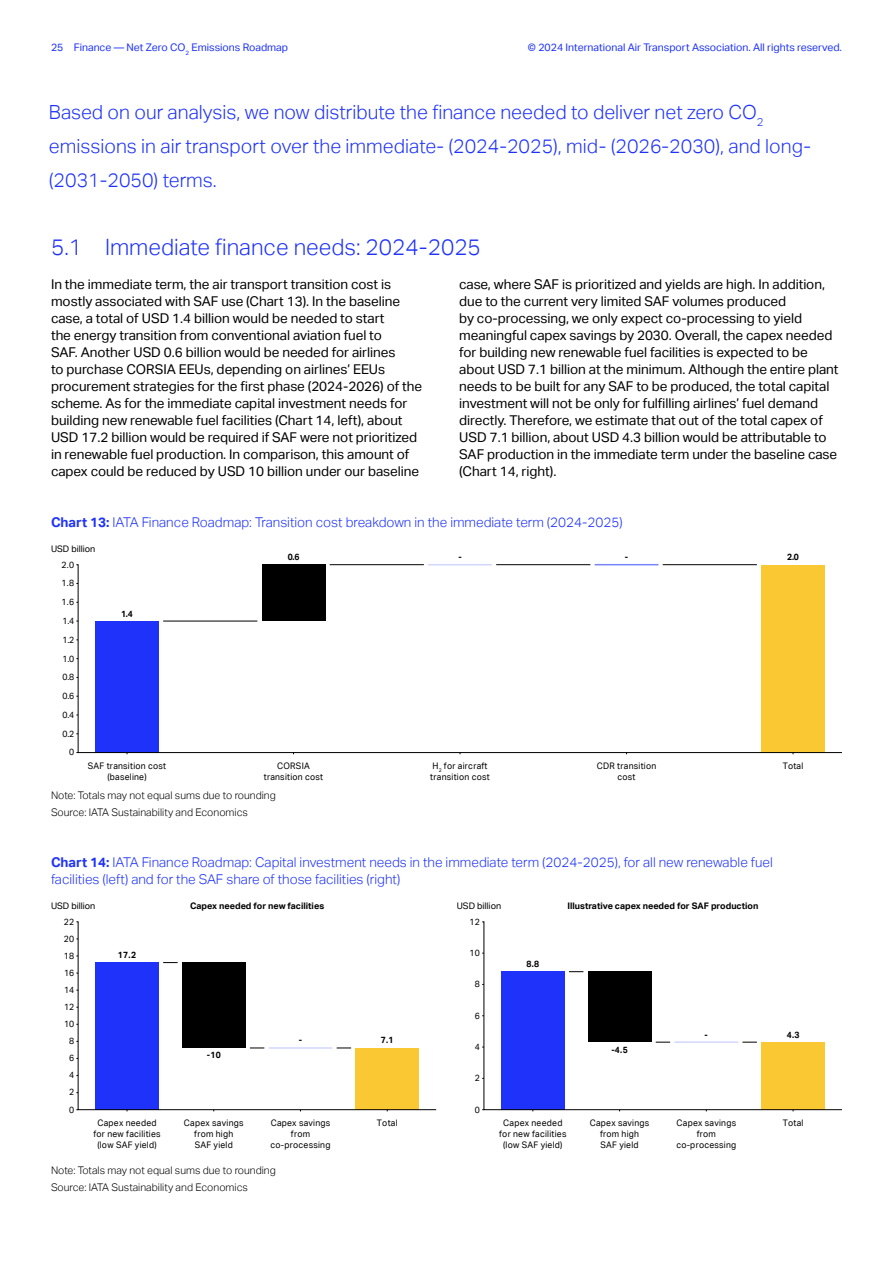
<style>
.page{position:relative;width:893px;height:1263px;background:#fff}
.page>*{position:absolute;margin:0;border:0;box-sizing:border-box;transform-origin:0 0}
.t1{font:300 22.5px "Aktiv Grotesk";color:#1e32fa}
.t2{font:300 19.5px/34px "Aktiv Grotesk";color:#1e32fa}
.t3{font:13.5px/17px "Aktiv Grotesk";letter-spacing:-.005em;color:#000}
.t4{font:300 13.5px/17px "Aktiv Grotesk";color:#1e32fa}
.t5{font:300 10.5px/17px "Aktiv Grotesk";color:#000}
.t6{font:10.5px "Aktiv Grotesk";color:#1e32fa}
.t7{font:9px/10.8px "Aktiv Grotesk";letter-spacing:.03em;color:#000;text-align:center;scale:.95 1}
.t8{font:700 9px "Aktiv Grotesk";color:#000}
.t9{font:700 9px "Aktiv Grotesk";color:#000;scale:.95 1}
.t10{font:9px "Aktiv Grotesk";color:#000}
.s1{font-weight:700}
</style>
<div class="page">
<svg style="left:76px;top:564px;width:766px;height:189px"></svg>
<svg style="left:76px;top:921px;width:360px;height:189px"></svg>
<svg style="left:482px;top:921px;width:360px;height:189px"></svg>
<p class="t6" style="left:51px;top:41px;width:239px">25 Finance — Net Zero CO<sub>2</sub> Emissions Roadmap</p>
<p class="t6" style="left:528px;top:41px;width:315px">© 2024 International Air Transport Association. All rights reserved.</p>
<h2 class="t2" style="left:49px;top:95px;width:764px">Based on our analysis, we now distribute the finance needed to deliver net zero CO<sub>2 </sub>emissions in air transport over the immediate- (2024-2025), mid- (2026-2030), and long-(2031-2050) terms.</h2>
<h1 class="t1" style="left:51px;top:234px;width:431px">5.1 Immediate finance needs: 2024-2025</h1>
<p class="t3" style="left:51px;top:276px;width:373px">In the immediate term, the air transport transition cost is mostly associated with SAF use (Chart 13). In the baseline case, a total of USD 1.4 billion would be needed to start<br>the energy transition from conventional aviation fuel to<br>SAF. Another USD 0.6 billion would be needed for airlines<br>to purchase CORSIA EEUs, depending on airlines’ EEUs procurement strategies for the first phase (2024-2026) of the scheme. As for the immediate capital investment needs for building new renewable fuel facilities (Chart 14, left), about USD 17.2 billion would be required if SAF were not prioritized in renewable fuel production. In comparison, this amount of capex could be reduced by USD 10 billion under our baseline</p>
<p class="t3" style="left:459px;top:276px;width:381px">case, where SAF is prioritized and yields are high. In addition, due to the current very limited SAF volumes produced<br>by co-processing, we only expect co-processing to yield meaningful capex savings by 2030. Overall, the capex needed for building new renewable fuel facilities is expected to be about USD 7.1 billion at the minimum. Although the entire plant needs to be built for any SAF to be produced, the total capital investment will not be only for fulfilling airlines’ fuel demand directly. Therefore, we estimate that out of the total capex of USD 7.1 billion, about USD 4.3 billion would be attributable to SAF production in the immediate term under the baseline case (Chart 14, right).</p>
<p class="t4" style="left:51px;top:514px;width:573px"><span class="s1">Chart 13:</span> IATA Finance Roadmap: Transition cost breakdown in the immediate term (2024-2025)</p>
<p class="t10" style="left:51px;top:543px;width:46px">USD billion</p>
<p class="t7" style="left:62px;top:555px;width:15px;line-height:18.8px;text-align:justify">2.0<br>1.8<br>1.6</p>
<p class="t7" style="left:63px;top:615px;width:14px">1.4</p>
<p class="t7" style="left:63px;top:634px;width:14px">1.2</p>
<p class="t7" style="left:63px;top:653px;width:14px">1.0</p>
<p class="t7" style="left:63px;top:672px;width:14px">0.8</p>
<p class="t7" style="left:63px;top:690px;width:14px">0.6</p>
<p class="t7" style="left:63px;top:709px;width:14px">0.4</p>
<p class="t7" style="left:63px;top:728px;width:14px">0.2</p>
<p class="t7" style="left:69px;top:747px;width:7px">0</p>
<p class="t9" style="left:121px;top:608px;width:14px">1.4</p>
<p class="t9" style="left:288px;top:552px;width:14px">0.6</p>
<p class="t9" style="left:458px;top:552px;width:5px">-</p>
<p class="t9" style="left:625px;top:552px;width:5px">-</p>
<p class="t9" style="left:787px;top:552px;width:14px">2.0</p>
<p class="t7" style="left:88px;top:760px;width:84px">SAF transition cost (baseline)</p>
<p class="t7" style="left:264px;top:760px;width:64px">CORSIA transition cost</p>
<p class="t7" style="left:430px;top:760px;width:64px;text-align:left">H<sub>2</sub> for aircraft transition cost</p>
<p class="t7" style="left:597px;top:760px;width:64px">CDR transition cost</p>
<p class="t7" style="left:783px;top:760px;width:23px">Total</p>
<p class="t5" style="left:51px;top:787px;width:226px">Note: Totals may not equal sums due to rounding<br>Source: IATA Sustainability and Economics</p>
<p class="t4" style="left:51px;top:854px;width:723px"><span class="s1">Chart 14:</span> IATA Finance Roadmap: Capital investment needs in the immediate term (2024-2025), for all new renewable fuel facilities (left) and for the SAF share of those facilities (right)</p>
<p class="t10" style="left:51px;top:900px;width:46px">USD billion</p>
<p class="t7" style="left:64px;top:913px;width:12px;line-height:17.1px;text-align:justify">22<br>20<br>18</p>
<p class="t7" style="left:64px;top:967px;width:12px">16</p>
<p class="t7" style="left:64px;top:984px;width:12px">14</p>
<p class="t7" style="left:64px;top:1001px;width:12px">12</p>
<p class="t7" style="left:64px;top:1018px;width:12px">10</p>
<p class="t7" style="left:69px;top:1035px;width:7px">8</p>
<p class="t7" style="left:69px;top:1053px;width:7px">6</p>
<p class="t7" style="left:69px;top:1066px;width:7px;line-height:17.1px;text-align:left">4<br>2</p>
<p class="t7" style="left:69px;top:1104px;width:7px">0</p>
<p class="t9" style="left:118px;top:949px;width:21px">17.2</p>
<p class="t8" style="left:190px;top:900px;width:136px">Capex needed for new facilities</p>
<p class="t9" style="left:207px;top:1049px;width:16px">-10</p>
<p class="t9" style="left:299px;top:1035px;width:5px">-</p>
<p class="t9" style="left:381px;top:1035px;width:15px">7.1</p>
<p class="t7" style="left:93px;top:1117px;width:72px">Capex needed for new facilities (low SAF yield)</p>
<p class="t7" style="left:184px;top:1117px;width:64px">Capex savings from high<br>SAF yield</p>
<p class="t7" style="left:271px;top:1117px;width:65px">Capex savings from co-processing</p>
<p class="t7" style="left:377px;top:1117px;width:23px">Total</p>
<p class="t5" style="left:51px;top:1161px;width:226px">Note: Totals may not equal sums due to rounding<br>Source: IATA Sustainability and Economics</p>
<p class="t10" style="left:457px;top:900px;width:46px">USD billion</p>
<p class="t7" style="left:470px;top:916px;width:12px">12</p>
<p class="t7" style="left:470px;top:947px;width:12px">10</p>
<p class="t7" style="left:475px;top:979px;width:7px">8</p>
<p class="t7" style="left:475px;top:1010px;width:7px">6</p>
<p class="t7" style="left:475px;top:1041px;width:7px">4</p>
<p class="t7" style="left:475px;top:1072px;width:7px">2</p>
<p class="t7" style="left:475px;top:1104px;width:7px">0</p>
<p class="t9" style="left:526px;top:959px;width:15px">8.8</p>
<p class="t8" style="left:567px;top:900px;width:192px">Illustrative capex needed for SAF production</p>
<p class="t9" style="left:611px;top:1044px;width:19px">-4.5</p>
<p class="t9" style="left:705px;top:1029px;width:5px">-</p>
<p class="t9" style="left:787px;top:1029px;width:15px">4.3</p>
<p class="t7" style="left:499px;top:1117px;width:72px">Capex needed for new facilities (low SAF yield)</p>
<p class="t7" style="left:590px;top:1117px;width:64px">Capex savings from high<br>SAF yield</p>
<p class="t7" style="left:676px;top:1117px;width:65px">Capex savings from co-processing</p>
<p class="t7" style="left:783px;top:1117px;width:23px">Total</p>
</div>
